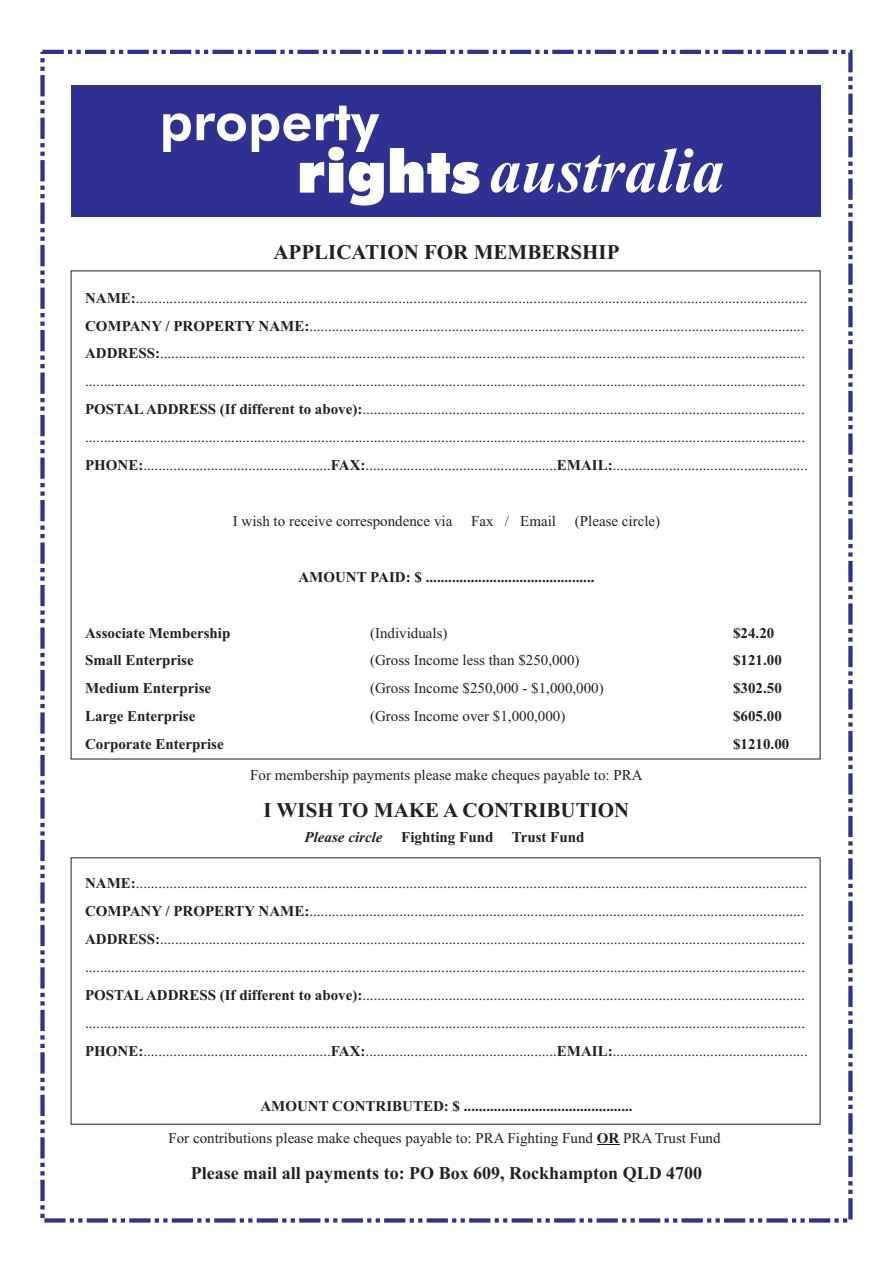
<style>
.page{position:relative;width:893px;height:1263px;background:#fff}
.page>*{position:absolute;margin:0;border:0;box-sizing:border-box;transform-origin:0 0}
.t1{font:italic 700 64.05px "Times New Roman";color:#fff}
.t2{font:800 54.15px "Futura BT";color:#fff}
.t3{font:700 21px "Times New Roman";color:#231f20}
.t4{font:700 18px "Times New Roman";color:#231f20}
.t5{font:15px/27.9px "Times New Roman";color:#231f20}
.t6{font:700 15px "Times New Roman";color:#231f20}
.s1{font-family:"Futura BT";font-weight:900;font-style:normal;font-size:58.95px}
.s2{font-weight:700}
.s3{font-style:italic}
</style>
<div class="page">
<div style="left:40px;top:50px;width:813px;height:1172px;border:4px dashed #2e3092"></div>
<div style="left:71px;top:85px;width:749px;height:132px;background:#2e3092"></div>
<svg style="left:597px;top:1144px;width:22px;height:1px"></svg>
<h2 class="t2" style="left:160px;top:99px;width:221px">property</h2>
<h1 class="t1" style="left:297px;top:148px;width:429px"><span class="s1">rights</span> australia</h1>
<h3 class="t3" style="left:273px;top:245px;width:348px">APPLICATION FOR MEMBERSHIP</h3>
<p class="t5" style="left:85px;top:285px;width:724px"><span class="s2">NAME:</span>...................................................................................................................................................................................<br><span class="s2">COMPANY / PROPERTY NAME:</span>....................................................................................................................................<br><span class="s2">ADDRESS:</span>............................................................................................................................................................................ ................................................................................................................................................................................................<br><span class="s2">POSTALADDRESS (If different to above):</span>...................................................................................................................... ................................................................................................................................................................................................<br><span class="s2">PHONE:</span>..................................................<span class="s2">FAX:</span>...................................................<span class="s2">EMAIL:</span>....................................................</p>
<p class="t5" style="left:233px;top:508px;width:221px">I wish to receive correspondence via</p>
<p class="t5" style="left:471px;top:508px;width:87px">Fax / Email</p>
<p class="t5" style="left:575px;top:508px;width:87px">(Please circle)</p>
<p class="t6" style="left:298px;top:572px;width:298px">AMOUNT PAID: $ .............................................</p>
<p class="t6" style="left:85px;top:627px;width:147px">Associate Membership</p>
<p class="t5" style="left:370px;top:620px;width:79px">(Individuals)</p>
<p class="t6" style="left:733px;top:627px;width:43px">$24.20</p>
<p class="t6" style="left:85px;top:655px;width:110px">Small Enterprise</p>
<p class="t5" style="left:370px;top:648px;width:211px">(Gross Income less than $250,000)</p>
<p class="t6" style="left:733px;top:655px;width:50px">$121.00</p>
<p class="t6" style="left:85px;top:683px;width:128px">Medium Enterprise</p>
<p class="t5" style="left:370px;top:676px;width:235px">(Gross Income $250,000 - $1,000,000)</p>
<p class="t6" style="left:733px;top:683px;width:50px">$302.50</p>
<p class="t6" style="left:85px;top:711px;width:112px">Large Enterprise</p>
<p class="t5" style="left:370px;top:704px;width:197px">(Gross Income over $1,000,000)</p>
<p class="t6" style="left:733px;top:711px;width:50px">$605.00</p>
<p class="t6" style="left:85px;top:739px;width:140px">Corporate Enterprise</p>
<p class="t6" style="left:733px;top:739px;width:58px">$1210.00</p>
<p class="t5" style="left:250px;top:762px;width:394px">For membership payments please make cheques payable to: PRA</p>
<h3 class="t3" style="left:264px;top:803px;width:367px">I WISH TO MAKE A CONTRIBUTION</h3>
<p class="t6" style="left:305px;top:832px;width:281px"><span class="s3">Please circle</span> Fighting Fund Trust Fund</p>
<p class="t5" style="left:85px;top:870px;width:724px"><span class="s2">NAME:</span>...................................................................................................................................................................................<br><span class="s2">COMPANY / PROPERTY NAME:</span>....................................................................................................................................<br><span class="s2">ADDRESS:</span>............................................................................................................................................................................ ................................................................................................................................................................................................<br><span class="s2">POSTALADDRESS (If different to above):</span>...................................................................................................................... ................................................................................................................................................................................................<br><span class="s2">PHONE:</span>..................................................<span class="s2">FAX:</span>...................................................<span class="s2">EMAIL:</span>....................................................</p>
<p class="t6" style="left:260px;top:1101px;width:374px">AMOUNT CONTRIBUTED: $ .............................................</p>
<p class="t5" style="left:168px;top:1126px;width:554px">For contributions please make cheques payable to: PRA Fighting Fund <span class="s2">OR</span> PRA Trust Fund</p>
<p class="t4" style="left:191px;top:1167px;width:513px">Please mail all payments to: PO Box 609, Rockhampton QLD 4700</p>
</div>
